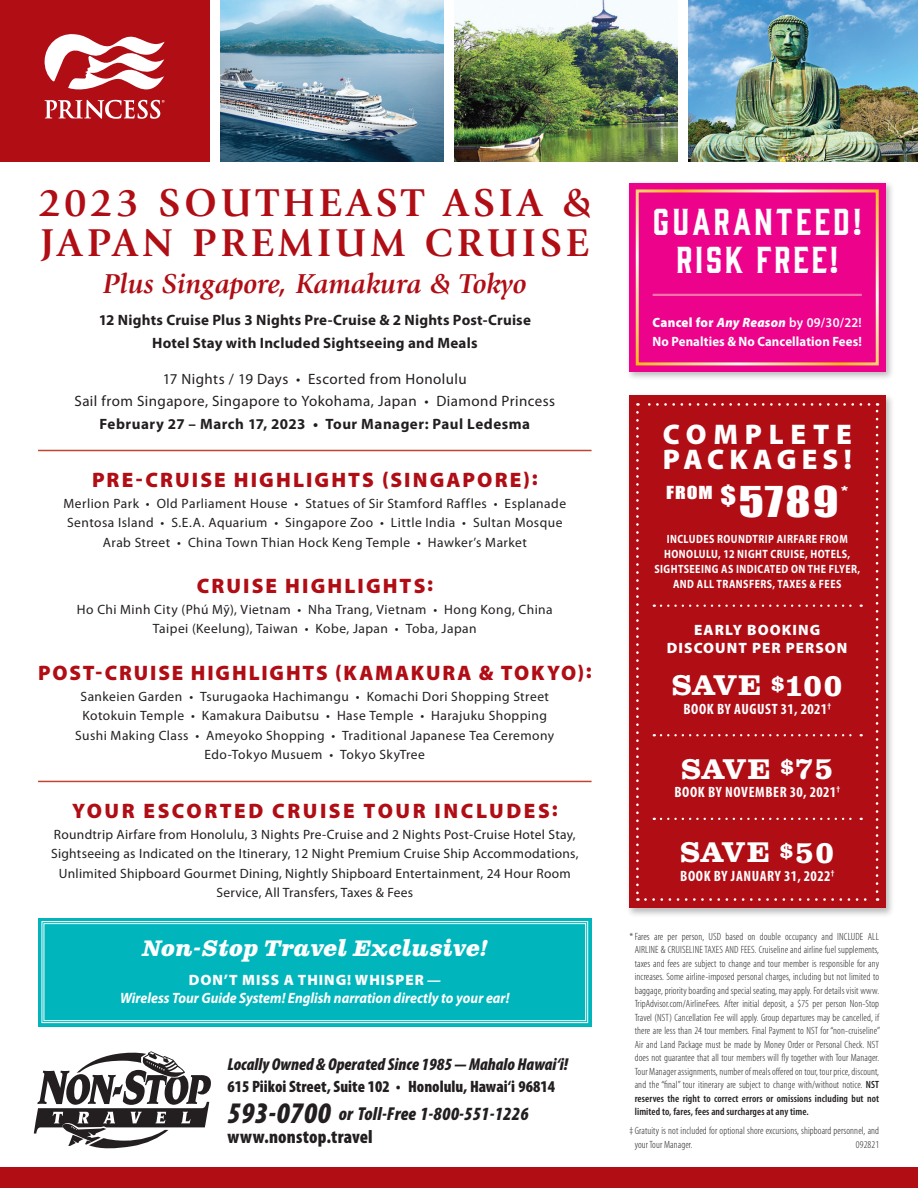
<style>
.page{position:relative;width:918px;height:1188px;background:#fff}
.page>*{position:absolute;margin:0;border:0;box-sizing:border-box;transform-origin:0 0}
.t1{font:700 40.5px/40.5px "Giovanni Std";letter-spacing:.1em;color:#b00d15}
.t2{font:34.5px/39px "Gin";letter-spacing:.09em;color:#fff;text-align:center}
.t3{font:italic 700 28.5px "Giovanni Std";color:#b00d15}
.t4{font:700 28.5px "Clarendon Text Pro";letter-spacing:.03em;color:#fff}
.t5{font:900 28.5px/25.5px "Myriad Pro";letter-spacing:.2em;color:#fff}
.t6{font:italic 700 22.5px "Clarendon Text Pro";letter-spacing:-.005em;color:#fff}
.t7{font:900 21px "Myriad Pro";letter-spacing:.1em;color:#b00d15}
.t8{font:900 21px "Myriad Pro";letter-spacing:.12em;color:#b00d15}
.t9{font:italic 900 condensed 18.75px/23.1px "Myriad Pro";letter-spacing:.01em;color:#231f20}
.t10{font:italic 900 condensed 17.25px "Myriad Pro";color:#231f20}
.t11{font:900 condensed 16.5px "Myriad Pro";color:#231f20}
.t12{font:16.5px "Impact";color:#fff;scale:1.2 1}
.t13{font:15px/22.5px "Myriad Pro";letter-spacing:.03em;color:#231f20;text-align:center}
.t14{font:700 15px/22.5px "Myriad Pro";letter-spacing:.015em;color:#231f20;text-align:center}
.t15{font:italic 700 15px/18px "Myriad Pro";color:#fff;text-align:center;scale:.92 1}
.t16{font:700 condensed 15px "Myriad Pro";letter-spacing:.04em;color:#fff}
.t17{font:700 15px "Myriad Pro";letter-spacing:.035em;color:#231f20}
.t18{font:900 15px/18px "Myriad Pro";letter-spacing:.07em;color:#fff;text-align:center}
.t19{font:13.5px/19.5px "Myriad Pro";letter-spacing:.03em;color:#231f20;text-align:center}
.t20{font:700 13.5px/19.5px "Myriad Pro";letter-spacing:.01em;color:#fff;scale:.95 1}
.t21{font:700 semi-condensed 12px/15px "Myriad Pro";letter-spacing:.04em;color:#fff;text-align:center;scale:.9 1}
.t22{font:300 condensed 10.5px/13.5px "Myriad Pro";letter-spacing:.01em;color:#231f20;text-align:justify}
.s1{font-weight:900;font-style:normal;font-stretch:semi-expanded}
.s2{font-size:30px}
.s3{font-style:normal}
.s4{font-weight:900}
.s5{font-weight:900;font-style:italic}
.s6{font-weight:600}
.s7{font-size:24px}
.s8{font-size:39px}
.s9{font-size:22.8px}
</style>
<div class="page">
<div style="left:0;top:1168px;width:918px;height:20px;background:#b00d15"></div>
<div style="left:0;top:0;width:209px;height:162px;background:#b00d15"></div>
<svg style="left:45px;top:34px;width:120px;height:85px"></svg>
<img style="left:454px;top:0;width:223px;height:162px">
<img style="left:220px;top:0;width:223px;height:162px">
<img style="left:689px;top:0;width:229px;height:162px">
<svg style="left:34px;top:1051px;width:177px;height:97px"></svg>
<hr style="left:38px;top:450px;width:554px;height:1px;background:#bf4530">
<hr style="left:38px;top:781px;width:554px;height:1px;background:#bf4530">
<div style="left:626px;top:393px;width:269px;height:525px;background:#231f20;opacity:.3"></div>
<div style="left:629px;top:395px;width:257px;height:513px;background:#b00d15"></div>
<svg style="left:636px;top:412px;width:3px;height:489px"></svg>
<svg style="left:645px;top:898px;width:233px;height:3px"></svg>
<svg style="left:876px;top:403px;width:2px;height:489px"></svg>
<svg style="left:637px;top:403px;width:232px;height:3px"></svg>
<svg style="left:661px;top:605px;width:201px;height:2px"></svg>
<svg style="left:661px;top:734px;width:201px;height:2px"></svg>
<svg style="left:661px;top:818px;width:201px;height:2px"></svg>
<div style="left:626px;top:180px;width:269px;height:201px;background:#231f20;opacity:.3"></div>
<div style="left:629px;top:183px;width:257px;height:189px;background:#ed028c"></div>
<hr style="left:653px;top:294px;width:209px;height:2px;background:#f171ab">
<div style="left:38px;top:918px;width:554px;height:108px;background:#00b6bc"></div>
<svg style="left:41px;top:921px;width:548px;height:103px"></svg>
<div style="left:43px;top:923px;width:543px;height:98px;border:1px solid #fff"></div>
<h1 class="t1" style="left:38px;top:182px;width:554px">2023 SOUTHEAST ASIA &amp;<br>JAPAN PREMIUM CRUISE</h1>
<h3 class="t3" style="left:103px;top:268px;width:425px">Plus Singapore, Kamakura &amp; Tokyo</h3>
<h3 class="t14" style="left:99px;top:308px;width:434px">12 Nights Cruise Plus 3 Nights Pre-Cruise &amp; 2 Nights Post-Cruise<br>Hotel Stay with Included Sightseeing and Meals</h3>
<h3 class="t13" style="left:74px;top:367px;width:482px">17 Nights / 19 Days • Escorted from Honolulu<br>Sail from Singapore, Singapore to Yokohama, Japan • Diamond Princess</h3>
<h3 class="t17" style="left:99px;top:414px;width:432px">February 27 – March 17, 2023 • Tour Manager: Paul Ledesma</h3>
<h3 class="t7" style="left:92px;top:465px;width:447px">PRE-CRUISE HIGHLIGHTS (SINGAPORE):</h3>
<p class="t19" style="left:64px;top:493px;width:504px">Merlion Park • Old Parliament House • Statues of Sir Stamford Raffles • Esplanade<br>Sentosa Island • S.E.A. Aquarium • Singapore Zoo • Little India • Sultan Mosque<br>Arab Street • China Town Thian Hock Keng Temple • Hawker’s Market</p>
<h3 class="t7" style="left:197px;top:572px;width:238px">CRUISE HIGHLIGHTS:</h3>
<p class="t19" style="left:77px;top:599px;width:477px">Ho Chi Minh City (Phú Mỹ), Vietnam • Nha Trang, Vietnam • Hong Kong, China<br>Taipei (Keelung), Taiwan • Kobe, Japan • Toba, Japan</p>
<h3 class="t7" style="left:38px;top:659px;width:555px">POST-CRUISE HIGHLIGHTS (KAMAKURA &amp; TOKYO):</h3>
<p class="t19" style="left:75px;top:686px;width:481px">Sankeien Garden • Tsurugaoka Hachimangu • Komachi Dori Shopping Street Kotokuin Temple • Kamakura Daibutsu • Hase Temple • Harajuku Shopping Sushi Making Class • Ameyoko Shopping • Traditional Japanese Tea Ceremony Edo-Tokyo Musuem • Tokyo SkyTree</p>
<h3 class="t8" style="left:72px;top:796px;width:487px">YOUR ESCORTED CRUISE TOUR INCLUDES:</h3>
<p class="t19" style="left:51px;top:824px;width:529px">Roundtrip Airfare from Honolulu, 3 Nights Pre-Cruise and 2 Nights Post-Cruise Hotel Stay, Sightseeing as Indicated on the Itinerary, 12 Night Premium Cruise Ship Accommodations, Unlimited Shipboard Gourmet Dining, Nightly Shipboard Entertainment, 24 Hour Room Service, All Transfers, Taxes &amp; Fees</p>
<h3 class="t6" style="left:142px;top:934px;width:347px">Non-Stop Travel Exclusive!</h3>
<h3 class="t15" style="left:120px;top:970px;width:425px"><span class="s1">DON’T MISS A THING! WHISPER</span> —<br>Wireless Tour Guide System! English narration directly to your ear!</h3>
<h3 class="t10" style="left:227px;top:1053px;width:342px">Locally Owned &amp; Operated Since 1985 — Mahalo Hawai‘i!</h3>
<h3 class="t11" style="left:227px;top:1076px;width:329px">615 Piikoi Street, Suite 102 • Honolulu, Hawai‘i 96814</h3>
<h3 class="t9" style="left:227px;top:1101px;width:303px"><span class="s2">593-0700</span> or Toll-Free 1-800-551-1226 <span class="s3">www.nonstop.travel</span></h3>
<h2 class="t2" style="left:653px;top:199px;width:211px">GUARANTEED!<br>RISK FREE!</h2>
<p class="t20" style="left:653px;top:312px;width:222px"><span class="s4">Cancel for</span> <span class="s5">Any Reason</span> <span class="s6">by 09/30/22!<br></span>No Penalties &amp; No Cancellation Fees!</p>
<h3 class="t5" style="left:663px;top:420px;width:191px">COMPLETE<br>PACKAGES!</h3>
<h3 class="t12" style="left:666px;top:480px;width:153px">FROM <span class="s7">$</span><span class="s8">5789</span><span class="s9">*</span></h3>
<p class="t21" style="left:654px;top:531px;width:230px">INCLUDES ROUNDTRIP AIRFARE FROM HONOLULU, 12 NIGHT CRUISE, HOTELS, SIGHTSEEING AS INDICATED ON THE FLYER, AND ALL TRANSFERS, TAXES &amp; FEES</p>
<h3 class="t18" style="left:667px;top:620px;width:182px">EARLY BOOKING<br>DISCOUNT PER PERSON</h3>
<h3 class="t4" style="left:672px;top:668px;width:172px">SAVE <sup>$</sup>100</h3>
<h3 class="t16" style="left:683px;top:699px;width:149px">BOOK BY AUGUST 31, 2021<sup>†</sup></h3>
<h3 class="t4" style="left:681px;top:752px;width:154px">SAVE <sup>$</sup>75</h3>
<h3 class="t16" style="left:674px;top:783px;width:167px">BOOK BY NOVEMBER 30, 2021<sup>†</sup></h3>
<h3 class="t4" style="left:680px;top:835px;width:156px">SAVE <sup>$</sup>50</h3>
<h3 class="t16" style="left:680px;top:867px;width:156px">BOOK BY JANUARY 31, 2022<sup>†</sup></h3>
<p class="t22" style="left:635px;top:930px;width:247px;text-indent:-5px">*Fares are per person, USD based on double occupancy and INCLUDE ALL AIRLINE &amp; CRUISELINE TAXES AND FEES. Cruiseline and airline fuel supplements, taxes and fees are subject to change and tour member is responsible for any increases. Some airline-imposed personal charges, including but not limited to baggage, priority boarding and special seating, may apply. For details visit www.<br>TripAdvisor.com/AirlineFees. After initial deposit, a $75 per person Non-Stop Travel (NST) Cancellation Fee will apply. Group departures may be cancelled, if there are less than 24 tour members. Final Payment to NST for “non-cruiseline” Air and Land Package must be made by Money Order or Personal Check. NST does not guarantee that all tour members will fly together with Tour Manager.<br>Tour Manager assignments, number of meals offered on tour, tour price, discount, and the “final” tour itinerary are subject to change with/without notice. <span class="s6">NST reserves the right to correct errors or omissions including but not limited to, fares, fees and surcharges at any time.</span></p>
<p class="t22" style="left:635px;top:1124px;width:246px;text-indent:-5px">‡ Gratuity is not included for optional shore excursions, shipboard personnel, and your Tour Manager.</p>
<p class="t22" style="left:856px;top:1138px;width:25px">092821</p>
</div>
